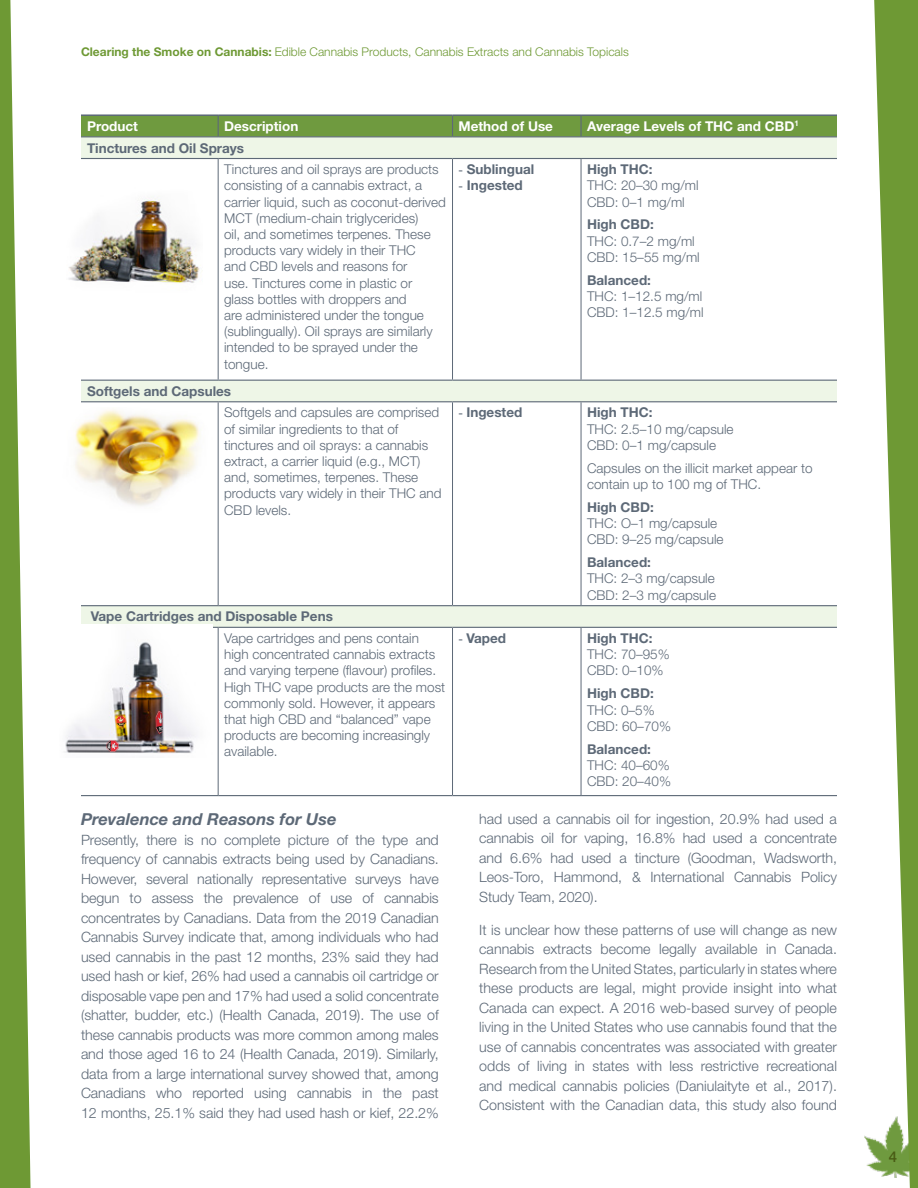
<style>
.page{position:relative;width:918px;height:1188px;background:#fff}
.page>*{position:absolute;margin:0;border:0;box-sizing:border-box;transform-origin:0 0}
.Paragraph_Text{font:italic 700 16.5px "Helvetica Neue LT Std";color:#5d6977}
.t1{font:500 15px "Helvetica Neue LT Std";color:#495b14}
.Paragraph_Text-2{font:300 14.25px/19.5px "Helvetica Neue LT Std";letter-spacing:-.005em;color:#5d6977;text-align:justify}
.t2{font:300 13.5px/16.2px "Helvetica Neue LT Std";color:#5d6977}
.t3{font:700 13.5px "Helvetica Neue LT Std";color:#5d6977}
.t4{font:700 13.5px "Helvetica Neue LT Std";color:#fff}
.t5{font:300 12px "Helvetica Neue LT Std";color:#6e9934}
.s1{font-weight:700}
.s2{font-family:"Times New Roman";font-weight:400}
</style>
<div class="page">
<img style="left:864px;top:1135px;width:8px;height:34px">
<svg style="left:872px;top:0;width:46px;height:1188px;fill:#6e9934"></svg>
<svg style="left:0;top:0;width:31px;height:1188px"></svg>
<svg style="left:81px;top:137px;width:756px;height:490px"></svg>
<hr style="left:81px;top:114px;width:137px;height:2px;background:#5d6977">
<hr style="left:218px;top:114px;width:235px;height:2px;background:#5d6977">
<hr style="left:453px;top:114px;width:128px;height:2px;background:#5d6977">
<hr style="left:581px;top:114px;width:256px;height:2px;background:#5d6977">
<hr style="left:218px;top:159px;width:1px;height:221px;background:#5d6977">
<hr style="left:452px;top:159px;width:1px;height:221px;background:#5d6977">
<hr style="left:581px;top:159px;width:1px;height:221px;background:#5d6977">
<hr style="left:218px;top:402px;width:1px;height:203px;background:#5d6977">
<hr style="left:452px;top:402px;width:1px;height:203px;background:#5d6977">
<hr style="left:581px;top:402px;width:1px;height:203px;background:#5d6977">
<hr style="left:218px;top:628px;width:1px;height:167px;background:#5d6977">
<hr style="left:452px;top:628px;width:1px;height:167px;background:#5d6977">
<hr style="left:581px;top:628px;width:1px;height:167px;background:#5d6977">
<hr style="left:81px;top:158px;width:137px;height:1px;background:#5d6977">
<hr style="left:218px;top:158px;width:235px;height:1px;background:#5d6977">
<hr style="left:453px;top:158px;width:128px;height:1px;background:#5d6977">
<hr style="left:581px;top:158px;width:256px;height:1px;background:#5d6977">
<hr style="left:81px;top:380px;width:137px;height:1px;background:#5d6977">
<hr style="left:218px;top:380px;width:235px;height:1px;background:#5d6977">
<hr style="left:453px;top:380px;width:128px;height:1px;background:#5d6977">
<hr style="left:581px;top:380px;width:256px;height:1px;background:#5d6977">
<hr style="left:81px;top:401px;width:137px;height:1px;background:#5d6977">
<hr style="left:218px;top:401px;width:235px;height:1px;background:#5d6977">
<hr style="left:453px;top:401px;width:128px;height:1px;background:#5d6977">
<hr style="left:581px;top:401px;width:256px;height:1px;background:#5d6977">
<hr style="left:81px;top:605px;width:137px;height:1px;background:#5d6977">
<hr style="left:218px;top:605px;width:235px;height:1px;background:#5d6977">
<hr style="left:453px;top:605px;width:128px;height:1px;background:#5d6977">
<hr style="left:581px;top:605px;width:256px;height:1px;background:#5d6977">
<hr style="left:81px;top:627px;width:137px;height:1px;background:#5d6977">
<hr style="left:218px;top:627px;width:235px;height:1px;background:#5d6977">
<hr style="left:453px;top:627px;width:128px;height:1px;background:#5d6977">
<hr style="left:581px;top:627px;width:256px;height:1px;background:#5d6977">
<hr style="left:81px;top:795px;width:137px;height:1px;background:#5d6977">
<hr style="left:218px;top:795px;width:235px;height:1px;background:#5d6977">
<hr style="left:453px;top:795px;width:128px;height:1px;background:#5d6977">
<hr style="left:581px;top:795px;width:256px;height:1px;background:#5d6977">
<div style="left:81px;top:115px;width:756px;height:21px;background:#6f9a3f"></div>
<hr style="left:580px;top:116px;width:2px;height:20px;background:#5d6977">
<hr style="left:81px;top:136px;width:137px;height:1px;background:#5d6977">
<hr style="left:218px;top:136px;width:235px;height:1px;background:#5d6977">
<hr style="left:453px;top:136px;width:128px;height:1px;background:#5d6977">
<hr style="left:581px;top:136px;width:256px;height:1px;background:#5d6977">
<img style="left:75px;top:407px;width:137px;height:106px">
<img style="left:64px;top:624px;width:148px;height:130px">
<svg style="left:116px;top:716px;width:10px;height:11px"></svg>
<svg style="left:107px;top:740px;width:12px;height:12px"></svg>
<svg style="left:156px;top:711px;width:8px;height:23px"></svg>
<img style="left:68px;top:187px;width:134px;height:109px">
<p class="t5" style="left:81px;top:44px;width:549px"><span class="s1">Clearing the Smoke on Cannabis:</span> Edible Cannabis Products, Cannabis Extracts and Cannabis Topicals</p>
<p class="t4" style="left:87px;top:118px;width:53px">Product</p>
<p class="t4" style="left:224px;top:118px;width:76px">Description</p>
<p class="t4" style="left:459px;top:118px;width:96px">Method of Use</p>
<p class="t4" style="left:587px;top:118px;width:213px">Average Levels of THC and CBD<sup>1</sup></p>
<p class="t3" style="left:87px;top:139px;width:159px">Tinctures and Oil Sprays</p>
<p class="t2" style="left:224px;top:161px;width:223px">Tinctures and oil sprays are products consisting of a cannabis extract, a carrier liquid, such as coconut-derived MCT (medium-chain triglycerides)<br>oil, and sometimes terpenes. These products vary widely in their THC<br>and CBD levels and reasons for<br>use. Tinctures come in plastic or<br>glass bottles with droppers and<br>are administered under the tongue (sublingually). Oil sprays are similarly intended to be sprayed under the tongue.</p>
<p class="t3" style="left:459px;top:161px;width:77px"><span class="s2">-</span> Sublingual</p>
<p class="t3" style="left:587px;top:161px;width:67px">High THC:</p>
<p class="t2" style="left:587px;top:177px;width:113px">THC: 20–30 mg/ml</p>
<p class="t2" style="left:587px;top:193px;width:99px">CBD: 0–1 mg/ml</p>
<p class="t3" style="left:587px;top:216px;width:68px">High CBD:</p>
<p class="t2" style="left:587px;top:233px;width:109px">THC: 0.7–2 mg/ml</p>
<p class="t2" style="left:587px;top:249px;width:114px">CBD: 15–55 mg/ml</p>
<p class="t3" style="left:587px;top:272px;width:65px">Balanced:</p>
<p class="t2" style="left:587px;top:288px;width:117px">THC: 1–12.5 mg/ml</p>
<p class="t2" style="left:587px;top:304px;width:118px">CBD: 1–12.5 mg/ml</p>
<p class="t3" style="left:459px;top:177px;width:66px"><span class="s2">-</span> Ingested</p>
<p class="t3" style="left:87px;top:383px;width:146px">Softgels and Capsules</p>
<p class="t2" style="left:224px;top:404px;width:219px">Softgels and capsules are comprised of similar ingredients to that of tinctures and oil sprays: a cannabis extract, a carrier liquid (e.g., MCT) and, sometimes, terpenes. These products vary widely in their THC and<br>CBD levels.</p>
<p class="t3" style="left:459px;top:404px;width:65px"><span class="s2">-</span> Ingested</p>
<p class="t3" style="left:587px;top:404px;width:67px">High THC:</p>
<p class="t2" style="left:587px;top:420px;width:148px">THC: 2.5–10 mg/capsule</p>
<p class="t2" style="left:587px;top:437px;width:131px">CBD: 0–1 mg/capsule</p>
<p class="t2" style="left:587px;top:460px;width:227px">Capsules on the illicit market appear to contain up to 100 mg of THC.</p>
<p class="t3" style="left:587px;top:499px;width:68px">High CBD:</p>
<p class="t2" style="left:587px;top:515px;width:132px">THC: O–1 mg/capsule</p>
<p class="t2" style="left:587px;top:531px;width:138px">CBD: 9–25 mg/capsule</p>
<p class="t3" style="left:587px;top:554px;width:65px">Balanced:</p>
<p class="t2" style="left:587px;top:570px;width:129px">THC: 2–3 mg/capsule</p>
<p class="t2" style="left:587px;top:587px;width:131px">CBD: 2–3 mg/capsule</p>
<p class="t3" style="left:91px;top:608px;width:244px">Vape Cartridges and Disposable Pens</p>
<p class="t2" style="left:224px;top:630px;width:223px">Vape cartridges and pens contain high concentrated cannabis extracts and varying terpene (flavour) profiles.<br>High THC vape products are the most commonly sold. However, it appears that high CBD and “balanced” vape products are becoming increasingly available.</p>
<p class="t3" style="left:459px;top:630px;width:49px"><span class="s2">-</span> Vaped</p>
<p class="t3" style="left:587px;top:630px;width:67px">High THC:</p>
<p class="t2" style="left:587px;top:646px;width:84px">THC: 70–95%</p>
<p class="t2" style="left:587px;top:662px;width:78px">CBD: 0–10%</p>
<p class="t3" style="left:587px;top:685px;width:68px">High CBD:</p>
<p class="t2" style="left:587px;top:701px;width:69px">THC: 0–5%</p>
<p class="t2" style="left:587px;top:718px;width:86px">CBD: 60–70%</p>
<p class="t3" style="left:587px;top:741px;width:65px">Balanced:</p>
<p class="t2" style="left:587px;top:757px;width:84px">THC: 40–60%</p>
<p class="t2" style="left:587px;top:773px;width:86px">CBD: 20–40%</p>
<p class="Paragraph_Text" style="left:81px;top:809px;width:257px">Prevalence and Reasons for Use</p>
<p class="Paragraph_Text-2" style="left:81px;top:830px;width:359px">Presently, there is no complete picture of the type and frequency of cannabis extracts being used by Canadians.<br>However, several nationally representative surveys have begun to assess the prevalence of use of cannabis concentrates by Canadians. Data from the 2019 Canadian Cannabis Survey indicate that, among individuals who had used cannabis in the past 12 months, 23% said they had used hash or kief, 26% had used a cannabis oil cartridge or disposable vape pen and 17% had used a solid concentrate (shatter, budder, etc.) (Health Canada, 2019). The use of these cannabis products was more common among males and those aged 16 to 24 (Health Canada, 2019). Similarly, data from a large international survey showed that, among Canadians who reported using cannabis in the past 12 months, 25.1% said they had used hash or kief, 22.2%</p>
<p class="Paragraph_Text-2" style="left:479px;top:809px;width:359px">had used a cannabis oil for ingestion, 20.9% had used a cannabis oil for vaping, 16.8% had used a concentrate and 6.6% had used a tincture (Goodman, Wadsworth, Leos-Toro, Hammond, &amp; International Cannabis Policy Study Team, 2020).</p>
<p class="Paragraph_Text-2" style="left:479px;top:920px;width:359px">It is unclear how these patterns of use will change as new cannabis extracts become legally available in Canada.<br>Research from the United States, particularly in states where these products are legal, might provide insight into what Canada can expect. A 2016 web-based survey of people living in the United States who use cannabis found that the use of cannabis concentrates was associated with greater odds of living in states with less restrictive recreational and medical cannabis policies (Daniulaityte et al., 2017).<br>Consistent with the Canadian data, this study also found</p>
<p class="t1" style="left:889px;top:1148px;width:10px">4</p>
</div>
